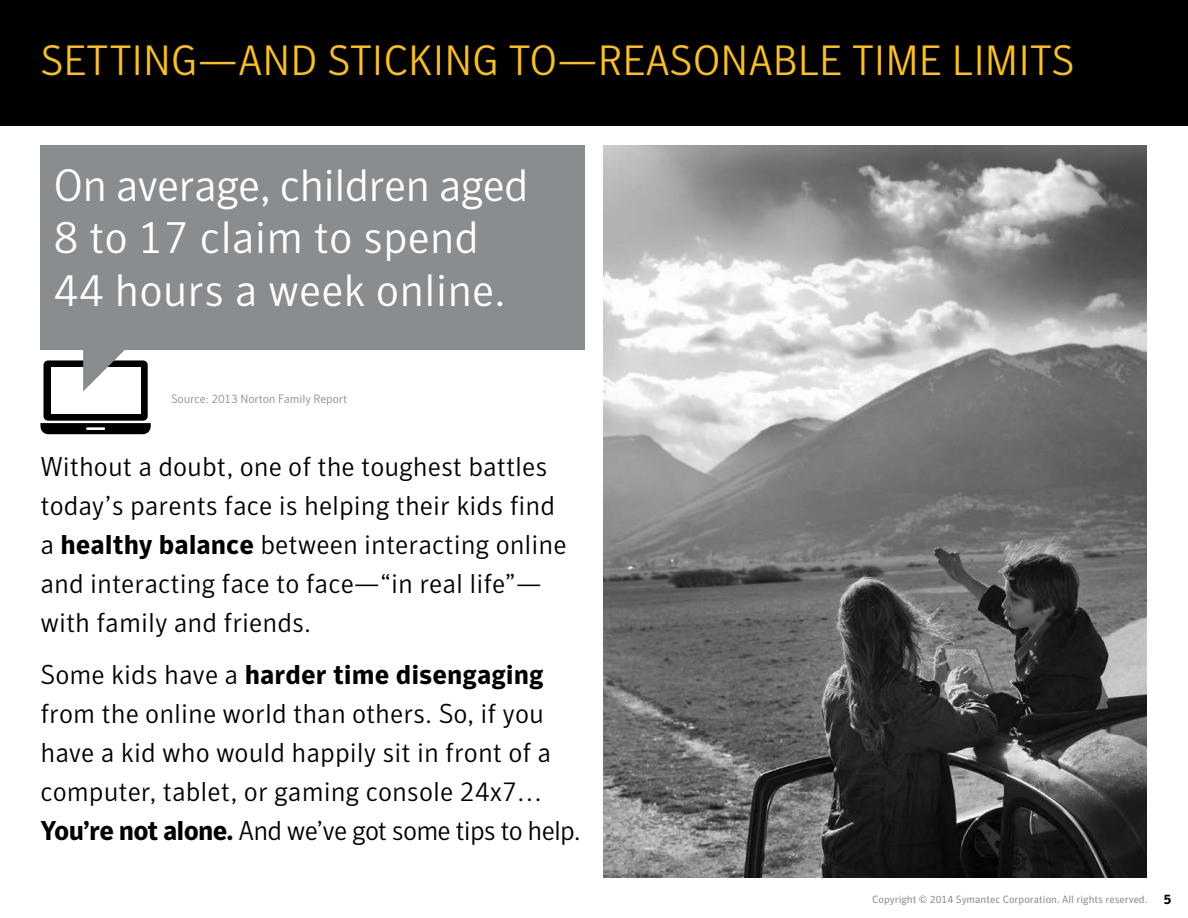
<style>
.page{position:relative;width:1188px;height:918px;background:#fff}
.page>*{position:absolute;margin:0;border:0;box-sizing:border-box;transform-origin:0 0}
.t1{font:300 45px/52.5px "Symantec Sans";color:#fff}
.t2{font:300 42px "Symantec Sans";color:#ffc20e}
.t3{font:300 27px/39px "Symantec Sans";color:#000}
.t4{font:300 12px "Symantec Sans";letter-spacing:-.01em;color:#898d90}
.t5{font:10.5px "Symantec Sans";color:#898d90}
.s1{font-weight:700}
.s2{font-weight:700;font-size:13.5px;color:#000}
</style>
<div class="page">
<div style="left:0;top:0;width:1188px;height:125px;background:#000"></div>
<div style="left:40px;top:146px;width:544px;height:204px;background:#898d90"></div>
<div style="left:44px;top:360px;width:104px;height:61px;background:#000;border-radius:5px"></div>
<svg style="left:40px;top:423px;width:111px;height:11px"></svg>
<hr style="left:86px;top:427px;width:19px;height:3px;background:#fff">
<div style="left:51px;top:367px;width:90px;height:47px;background:#fff"></div>
<svg style="left:83px;top:350px;width:47px;height:42px"></svg>
<img style="left:603px;top:146px;width:544px;height:732px">
<h2 class="t2" style="left:40px;top:36px;width:1035px">SETTING—AND STICKING TO—REASONABLE TIME LIMITS</h2>
<h1 class="t1" style="left:53px;top:159px;width:477px">On average, children aged<br>8 to 17 claim to spend<br>44 hours a week online.</h1>
<p class="t4" style="left:171px;top:392px;width:177px">Source: 2013 Norton Family Report</p>
<p class="t3" style="left:40px;top:447px;width:528px">Without a doubt, one of the toughest battles today’s parents face is helping their kids find a <span class="s1">healthy balance</span> between interacting online and interacting face to face—“in real life”— with family and friends.</p>
<p class="t3" style="left:40px;top:655px;width:542px">Some kids have a <span class="s1">harder time disengaging </span>from the online world than others. So, if you have a kid who would happily sit in front of a computer, tablet, or gaming console 24x7… <span class="s1">You’re not alone.</span> And we’ve got some tips to help.</p>
<p class="t5" style="left:872px;top:893px;width:300px">Copyright © 2014 Symantec Corporation. All rights reserved. <span class="s2">5</span></p>
</div>
